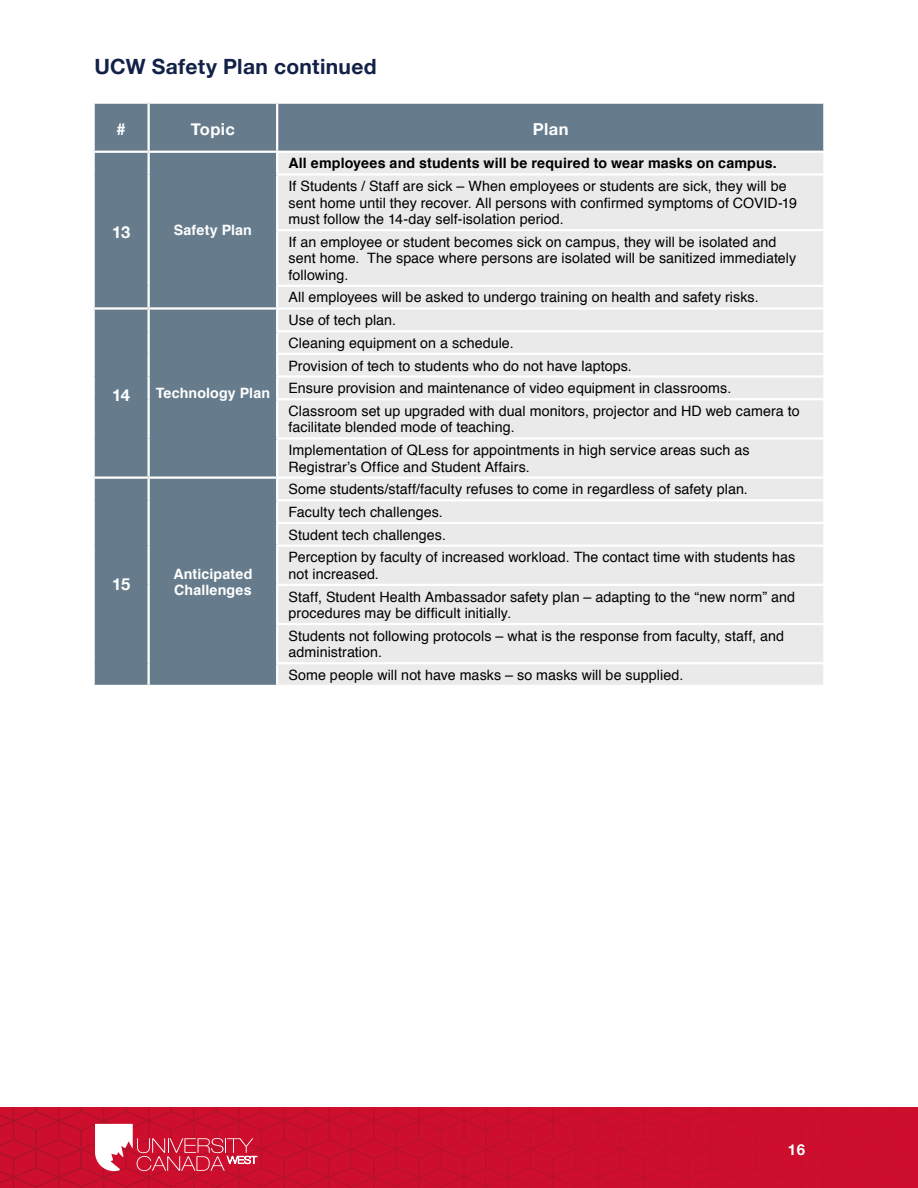
<style>
.page{position:relative;width:918px;height:1188px;background:#fff}
.page>*{position:absolute;margin:0;border:0;box-sizing:border-box;transform-origin:0 0}
.Page_Subtitle{font:700 21px "Helvetica Neue";letter-spacing:.015em;color:#122147}
.Table_Subtitle{font:700 16.5px "Helvetica Neue";letter-spacing:.025em;color:#fff}
.t1{font:700 15px "Helvetica Neue";color:#fff}
.Table_Body{font:14.25px/16.5px "Helvetica";letter-spacing:.005em;color:#000}
.Table_Body-2{font:700 14.25px "Helvetica";letter-spacing:.01em;color:#000}
.Table_Body-3{font:700 14.25px/16.5px "Helvetica";letter-spacing:.01em;color:#fff}
</style>
<div class="page">
<svg style="left:0;top:1107px;width:918px;height:81px;background:#cb1431"></svg>
<div style="left:95px;top:104px;width:728px;height:581px;background:#667c8c"></div>
<div style="left:278px;top:153px;width:545px;height:532px;background:#eaeaea"></div>
<hr style="left:148px;top:104px;width:2px;height:47px;background:#fff">
<hr style="left:276px;top:104px;width:2px;height:47px;background:#fff">
<hr style="left:148px;top:153px;width:2px;height:21px;background:#fff">
<hr style="left:148px;top:174px;width:2px;height:56px;background:#fff">
<hr style="left:148px;top:230px;width:2px;height:56px;background:#fff">
<hr style="left:148px;top:286px;width:2px;height:21px;background:#fff">
<hr style="left:148px;top:310px;width:2px;height:21px;background:#fff">
<hr style="left:148px;top:331px;width:2px;height:23px;background:#fff">
<hr style="left:148px;top:354px;width:2px;height:23px;background:#fff">
<hr style="left:148px;top:377px;width:2px;height:22px;background:#fff">
<hr style="left:148px;top:399px;width:2px;height:39px;background:#fff">
<hr style="left:148px;top:438px;width:2px;height:38px;background:#fff">
<hr style="left:148px;top:479px;width:2px;height:21px;background:#fff">
<hr style="left:148px;top:500px;width:2px;height:23px;background:#fff">
<hr style="left:148px;top:523px;width:2px;height:23px;background:#fff">
<hr style="left:148px;top:546px;width:2px;height:39px;background:#fff">
<hr style="left:148px;top:585px;width:2px;height:39px;background:#fff">
<hr style="left:148px;top:624px;width:2px;height:39px;background:#fff">
<hr style="left:148px;top:663px;width:2px;height:22px;background:#fff">
<hr style="left:276px;top:153px;width:2px;height:20px;background:#fff">
<hr style="left:276px;top:176px;width:2px;height:53px;background:#fff">
<hr style="left:276px;top:231px;width:2px;height:54px;background:#fff">
<hr style="left:276px;top:287px;width:2px;height:20px;background:#fff">
<hr style="left:276px;top:310px;width:2px;height:20px;background:#fff">
<hr style="left:276px;top:332px;width:2px;height:21px;background:#fff">
<hr style="left:276px;top:355px;width:2px;height:20px;background:#fff">
<hr style="left:276px;top:378px;width:2px;height:20px;background:#fff">
<hr style="left:276px;top:400px;width:2px;height:37px;background:#fff">
<hr style="left:276px;top:440px;width:2px;height:36px;background:#fff">
<hr style="left:276px;top:479px;width:2px;height:20px;background:#fff">
<hr style="left:276px;top:501px;width:2px;height:21px;background:#fff">
<hr style="left:276px;top:524px;width:2px;height:21px;background:#fff">
<hr style="left:276px;top:547px;width:2px;height:37px;background:#fff">
<hr style="left:276px;top:586px;width:2px;height:37px;background:#fff">
<hr style="left:276px;top:625px;width:2px;height:37px;background:#fff">
<hr style="left:276px;top:664px;width:2px;height:21px;background:#fff">
<hr style="left:93px;top:151px;width:56px;height:2px;background:#fff">
<hr style="left:149px;top:151px;width:128px;height:2px;background:#fff">
<hr style="left:93px;top:307px;width:56px;height:3px;background:#fff">
<hr style="left:149px;top:307px;width:128px;height:3px;background:#fff">
<hr style="left:93px;top:476px;width:56px;height:3px;background:#fff">
<hr style="left:149px;top:476px;width:128px;height:3px;background:#fff">
<hr style="left:277px;top:151px;width:548px;height:2px;background:#fff">
<hr style="left:276px;top:173px;width:549px;height:3px;background:#fff">
<hr style="left:276px;top:229px;width:549px;height:2px;background:#fff">
<hr style="left:276px;top:285px;width:549px;height:2px;background:#fff">
<hr style="left:277px;top:307px;width:548px;height:3px;background:#fff">
<hr style="left:276px;top:330px;width:549px;height:2px;background:#fff">
<hr style="left:276px;top:353px;width:549px;height:2px;background:#fff">
<hr style="left:276px;top:375px;width:549px;height:3px;background:#fff">
<hr style="left:276px;top:398px;width:549px;height:2px;background:#fff">
<hr style="left:276px;top:437px;width:549px;height:3px;background:#fff">
<hr style="left:277px;top:476px;width:548px;height:3px;background:#fff">
<hr style="left:276px;top:499px;width:549px;height:2px;background:#fff">
<hr style="left:276px;top:522px;width:549px;height:2px;background:#fff">
<hr style="left:276px;top:545px;width:549px;height:2px;background:#fff">
<hr style="left:276px;top:584px;width:549px;height:2px;background:#fff">
<hr style="left:276px;top:623px;width:549px;height:2px;background:#fff">
<hr style="left:276px;top:662px;width:549px;height:2px;background:#fff">
<p class="Page_Subtitle" style="left:94px;top:51px;width:284px">UCW Safety Plan continued</p>
<p class="Table_Subtitle" style="left:117px;top:116px;width:11px">#</p>
<p class="Table_Subtitle" style="left:191px;top:116px;width:46px">Topic</p>
<p class="Table_Subtitle" style="left:533px;top:116px;width:37px">Plan</p>
<p class="Table_Subtitle" style="left:112px;top:219px;width:20px">13</p>
<p class="Table_Body-3" style="left:174px;top:222px;width:80px">Safety Plan</p>
<p class="Table_Subtitle" style="left:112px;top:382px;width:19px">14</p>
<p class="Table_Body-3" style="left:156px;top:385px;width:116px">Technology Plan</p>
<p class="Table_Subtitle" style="left:112px;top:571px;width:20px">15</p>
<p class="Table_Body-3" style="left:173px;top:566px;width:80px">Anticipated<br>Challenges</p>
<p class="Table_Body-2" style="left:289px;top:152px;width:488px">All employees and students will be required to wear masks on campus.</p>
<p class="Table_Body" style="left:289px;top:178px;width:510px">If Students / Staff are sick – When employees or students are sick, they will be sent home until they recover. All persons with confirmed symptoms of COVID-19 must follow the 14-day self-isolation period.</p>
<p class="Table_Body" style="left:289px;top:234px;width:509px">If an employee or student becomes sick on campus, they will be isolated and sent home. The space where persons are isolated will be sanitized immediately following.</p>
<p class="Table_Body" style="left:289px;top:290px;width:469px">All employees will be asked to undergo training on health and safety risks.</p>
<p class="Table_Body" style="left:289px;top:312px;width:107px">Use of tech plan.</p>
<p class="Table_Body" style="left:289px;top:335px;width:224px">Cleaning equipment on a schedule.</p>
<p class="Table_Body" style="left:289px;top:358px;width:342px">Provision of tech to students who do not have laptops.</p>
<p class="Table_Body" style="left:289px;top:380px;width:442px">Ensure provision and maintenance of video equipment in classrooms.</p>
<p class="Table_Body" style="left:289px;top:403px;width:513px">Classroom set up upgraded with dual monitors, projector and HD web camera to facilitate blended mode of teaching.</p>
<p class="Table_Body" style="left:289px;top:442px;width:463px">Implementation of QLess for appointments in high service areas such as<br>Registrar’s Office and Student Affairs.</p>
<p class="Table_Body" style="left:289px;top:481px;width:458px">Some students/staff/faculty refuses to come in regardless of safety plan.</p>
<p class="Table_Body" style="left:289px;top:504px;width:153px">Faculty tech challenges.</p>
<p class="Table_Body" style="left:289px;top:527px;width:157px">Student tech challenges.</p>
<p class="Table_Body" style="left:289px;top:550px;width:508px">Perception by faculty of increased workload. The contact time with students has not increased.</p>
<p class="Table_Body" style="left:289px;top:589px;width:508px">Staff, Student Health Ambassador safety plan – adapting to the “new norm” and procedures may be difficult initially.</p>
<p class="Table_Body" style="left:289px;top:628px;width:497px">Students not following protocols – what is the response from faculty, staff, and administration.</p>
<p class="Table_Body" style="left:289px;top:667px;width:394px">Some people will not have masks – so masks will be supplied.</p>
<p class="t1" style="left:788px;top:1138px;width:19px">16</p>
</div>
